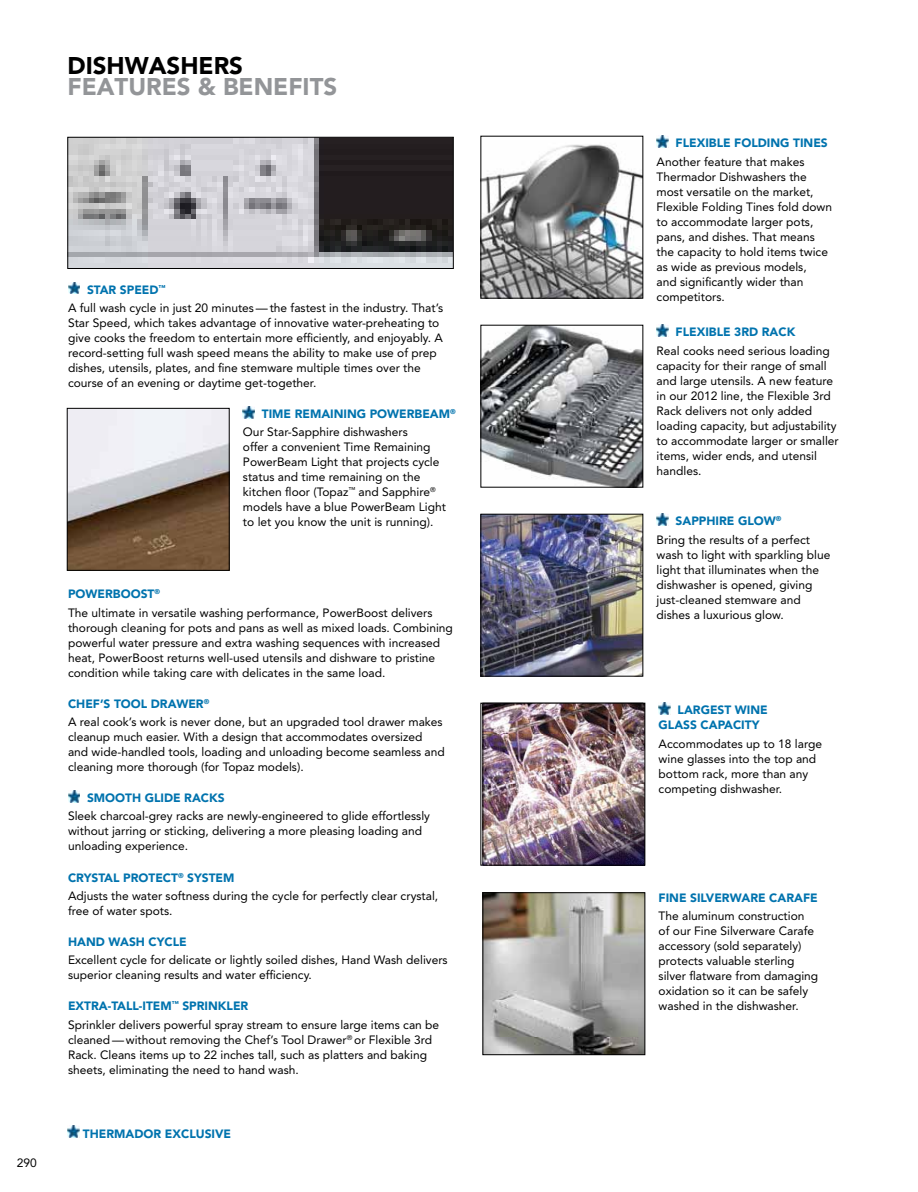
<style>
.page{position:relative;width:918px;height:1192px;background:#fff}
.page>*{position:absolute;margin:0;border:0;box-sizing:border-box;transform-origin:0 0}
.t1{font:900 24px/21px "Avenir LT Std";color:#939598}
.t2{font:12px/15px "Avenir LT Std";color:#000}
.t3{font:900 12px/15px "Avenir LT Std";color:#0073ae}
.s1{color:#000}
.s2{font-weight:900;color:#0073ae}
</style>
<div class="page">
<svg style="left:68px;top:282px;width:12px;height:12px"></svg>
<svg style="left:243px;top:407px;width:12px;height:11px"></svg>
<svg style="left:68px;top:791px;width:12px;height:11px"></svg>
<img style="left:483px;top:327px;width:158px;height:158px">
<div style="left:481px;top:325px;width:162px;height:162px;border:1px solid #000"></div>
<img style="left:69px;top:410px;width:158px;height:159px">
<div style="left:67px;top:408px;width:162px;height:163px;border:1px solid #000"></div>
<img style="left:483px;top:516px;width:158px;height:158px">
<div style="left:481px;top:514px;width:162px;height:162px;border:1px solid #000"></div>
<img style="left:485px;top:705px;width:158px;height:158px">
<div style="left:483px;top:703px;width:162px;height:162px;border:1px solid #000"></div>
<img style="left:483px;top:144px;width:158px;height:152px">
<img style="left:69px;top:139px;width:383px;height:128px">
<div style="left:67px;top:137px;width:387px;height:132px;border:1px solid #000"></div>
<img style="left:485px;top:894px;width:158px;height:159px">
<div style="left:483px;top:892px;width:162px;height:163px;border:1px solid #000"></div>
<svg style="left:657px;top:325px;width:12px;height:11px"></svg>
<svg style="left:657px;top:514px;width:12px;height:11px"></svg>
<svg style="left:659px;top:703px;width:12px;height:11px"></svg>
<svg style="left:657px;top:136px;width:12px;height:11px"></svg>
<svg style="left:68px;top:1126px;width:11px;height:11px"></svg>
<p class="t1" style="left:68px;top:55px;width:271px"><span class="s1">DISHWASHERS<br></span>FEATURES &amp; BENEFITS</p>
<p class="t2" style="left:17px;top:1155px;width:22px">290</p>
<p class="t2" style="left:68px;top:280px;width:377px;line-height:18.3px;text-indent:19px"><span class="s2">STAR SPEED</span><sup>™<br></sup>A full wash cycle in just 20 minutes — the fastest in the industry. That’s</p>
<p class="t2" style="left:68px;top:315px;width:376px">Star Speed, which takes advantage of innovative water-preheating to give cooks the freedom to entertain more efficiently, and enjoyably. A record-setting full wash speed means the ability to make use of prep dishes, utensils, plates, and fine stemware multiple times over the course of an evening or daytime get-together.</p>
<p class="t2" style="left:243px;top:405px;width:214px;line-height:18.3px;text-indent:19px"><span class="s2">TIME REMAINING POWERBEAM</span><sup>®<br></sup>Our Star-Sapphire dishwashers</p>
<p class="t2" style="left:243px;top:440px;width:204px">offer a convenient Time Remaining PowerBeam Light that projects cycle status and time remaining on the kitchen floor (Topaz<sup>™</sup> and Sapphire<sup>® </sup>models have a blue PowerBeam Light to let you know the unit is running).</p>
<p class="t2" style="left:68px;top:585px;width:366px;line-height:18.3px"><span class="s2">POWERBOOST</span><sup>®<br></sup>The ultimate in versatile washing performance, PowerBoost delivers</p>
<p class="t2" style="left:68px;top:620px;width:386px">thorough cleaning for pots and pans as well as mixed loads. Combining powerful water pressure and extra washing sequences with increased heat, PowerBoost returns well-used utensils and dishware to pristine condition while taking care with delicates in the same load.</p>
<p class="t2" style="left:68px;top:695px;width:376px;line-height:18.3px"><span class="s2">CHEF’S TOOL DRAWER</span><sup>®<br></sup>A real cook’s work is never done, but an upgraded tool drawer makes</p>
<p class="t2" style="left:68px;top:729px;width:378px">cleanup much easier. With a design that accommodates oversized and wide-handled tools, loading and unloading become seamless and cleaning more thorough (for Topaz models).</p>
<p class="t2" style="left:68px;top:789px;width:363px;line-height:18.3px;text-indent:19px"><span class="s2">SMOOTH GLIDE RACKS<br></span>Sleek charcoal-grey racks are newly-engineered to glide effortlessly</p>
<p class="t2" style="left:68px;top:824px;width:356px">without jarring or sticking, delivering a more pleasing loading and unloading experience.</p>
<p class="t2" style="left:68px;top:868px;width:372px;line-height:18.3px"><span class="s2">CRYSTAL PROTECT</span><sup>®</sup> <span class="s2">SYSTEM<br></span>Adjusts the water softness during the cycle for perfectly clear crystal,</p>
<p class="t2" style="left:68px;top:903px;width:106px">free of water spots.</p>
<p class="t2" style="left:68px;top:933px;width:381px;line-height:18.3px"><span class="s2">HAND WASH CYCLE<br></span>Excellent cycle for delicate or lightly soiled dishes, Hand Wash delivers</p>
<p class="t2" style="left:68px;top:968px;width:245px">superior cleaning results and water efficiency.</p>
<p class="t2" style="left:68px;top:997px;width:373px;line-height:18.3px"><span class="s2">EXTRA-TALL-ITEM</span><sup>™</sup> <span class="s2">SPRINKLER<br></span>Sprinkler delivers powerful spray stream to ensure large items can be</p>
<p class="t2" style="left:68px;top:1032px;width:366px">cleaned — without removing the Chef’s Tool Drawer<sup>®</sup> or Flexible 3rd<br>Rack. Cleans items up to 22 inches tall, such as platters and baking sheets, eliminating the need to hand wash.</p>
<p class="t3" style="left:83px;top:1126px;width:150px">THERMADOR EXCLUSIVE</p>
<p class="t2" style="left:657px;top:134px;width:173px;line-height:18.3px;text-indent:19px"><span class="s2">FLEXIBLE FOLDING TINES<br></span>Another feature that makes</p>
<p class="t2" style="left:657px;top:169px;width:177px">Thermador Dishwashers the most versatile on the market,<br>Flexible Folding Tines fold down to accommodate larger pots, pans, and dishes. That means the capacity to hold items twice as wide as previous models,<br>and significantly wider than competitors.</p>
<p class="t2" style="left:657px;top:323px;width:175px;line-height:18.3px;text-indent:19px"><span class="s2">FLEXIBLE 3rd RACK<br></span>Real cooks need serious loading</p>
<p class="t2" style="left:657px;top:358px;width:184px">capacity for their range of small and large utensils. A new feature in our 2012 line, the Flexible 3rd<br>Rack delivers not only added loading capacity, but adjustability to accommodate larger or smaller items, wider ends, and utensil handles.</p>
<p class="t2" style="left:657px;top:512px;width:155px;line-height:18.3px;text-indent:19px"><span class="s2">SAPPHIRE GLOW</span><sup>®<br></sup>Bring the results of a perfect</p>
<p class="t2" style="left:657px;top:547px;width:175px">wash to light with sparkling blue light that illuminates when the dishwasher is opened, giving just-cleaned stemware and dishes a luxurious glow.</p>
<p class="t3" style="left:659px;top:703px;width:111px;text-indent:19px">LARGEST WINE<br>GLASS CAPACITY</p>
<p class="t2" style="left:659px;top:736px;width:165px">Accommodates up to 18 large wine glasses into the top and bottom rack, more than any competing dishwasher.</p>
<p class="t2" style="left:659px;top:888px;width:161px;line-height:18.3px"><span class="s2">FINE SILVERWARE CARAFE<br></span>The aluminum construction</p>
<p class="t2" style="left:659px;top:923px;width:161px">of our Fine Silverware Carafe accessory (sold separately) protects valuable sterling silver flatware from damaging oxidation so it can be safely washed in the dishwasher.</p>
</div>
